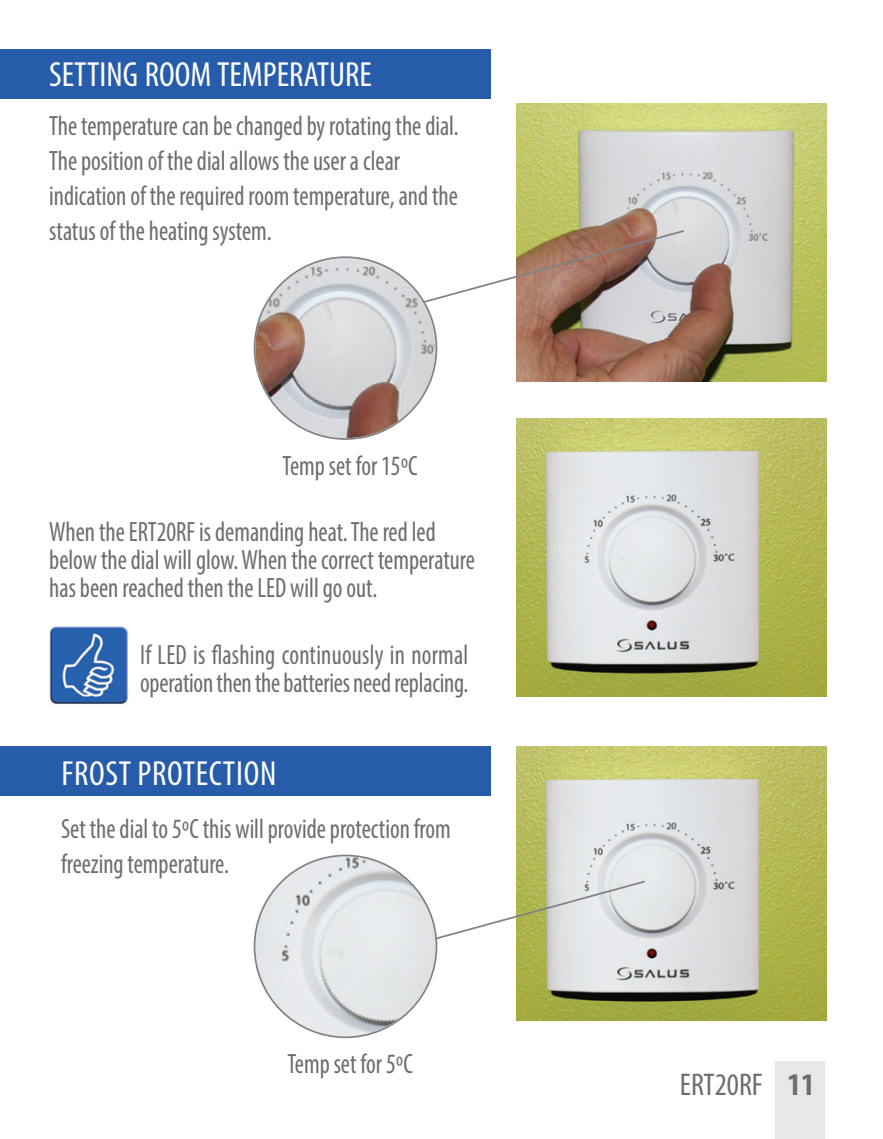
<style>
.page{position:relative;width:883px;height:1139px;background:#fff}
.page>*{position:absolute;margin:0;border:0;box-sizing:border-box;transform-origin:0 0}
.t1{font:condensed 35px "Myriad Pro";color:#fff}
.t2{font:condensed 35px "Myriad Pro";letter-spacing:.02em;color:#fff}
.t3{font:condensed 31.5px "Myriad Pro";color:#6c6d70}
.t4{font:condensed 28px/35px "Myriad Pro";color:#6c6d70;scale:.9 1}
.s1{font-weight:700}
</style>
<div class="page">
<div style="left:0;top:49px;width:490px;height:50px;background:#275caa"></div>
<img style="left:516px;top:104px;width:310px;height:278px">
<img style="left:516px;top:418px;width:310px;height:278px">
<svg style="left:374px;top:229px;width:311px;height:88px"></svg>
<img style="left:255px;top:258px;width:180px;height:180px;border-radius:50%">
<div style="left:253px;top:256px;width:184px;height:184px;border:4px solid #808285;border-radius:50%"></div>
<img style="left:49px;top:626px;width:79px;height:79px">
<div style="left:0;top:746px;width:490px;height:50px;background:#275caa"></div>
<img style="left:516px;top:746px;width:310px;height:274px">
<svg style="left:406px;top:879px;width:240px;height:88px"></svg>
<img style="left:255px;top:856px;width:180px;height:180px;border-radius:50%">
<div style="left:253px;top:854px;width:184px;height:184px;border:4px solid #808285;border-radius:50%"></div>
<div style="left:774px;top:1061px;width:50px;height:78px;background:#e6e7e9"></div>
<p class="t1" style="left:49px;top:62px;width:324px">SETTING ROOM TEMPERATURE</p>
<p class="t4" style="left:49px;top:111px;width:456px">The temperature can be changed by rotating the dial.<br>The position of the dial allows the user a clear indication of the required room temperature, and the status of the heating system.</p>
<p class="t4" style="left:282px;top:451px;width:151px">Temp set for 15ºC</p>
<p class="t4" style="left:49px;top:520px;width:474px;line-height:28px">When the ERT20RF is demanding heat. The red led below the dial will glow. When the correct temperature has been reached then the LED will go out.</p>
<p class="t4" style="left:140px;top:643px;width:366px;line-height:28px">If LED is flashing continuously in normal operation then the batteries need replacing.</p>
<p class="t2" style="left:61px;top:761px;width:216px">FROST PROTECTION</p>
<p class="t4" style="left:61px;top:813px;width:434px">Set the dial to 5ºC this will provide protection from freezing temperature.</p>
<p class="t4" style="left:287px;top:1049px;width:141px">Temp set for 5ºC</p>
<p class="t3" style="left:679px;top:1072px;width:136px">ERT20RF <span class="s1">11</span></p>
</div>
